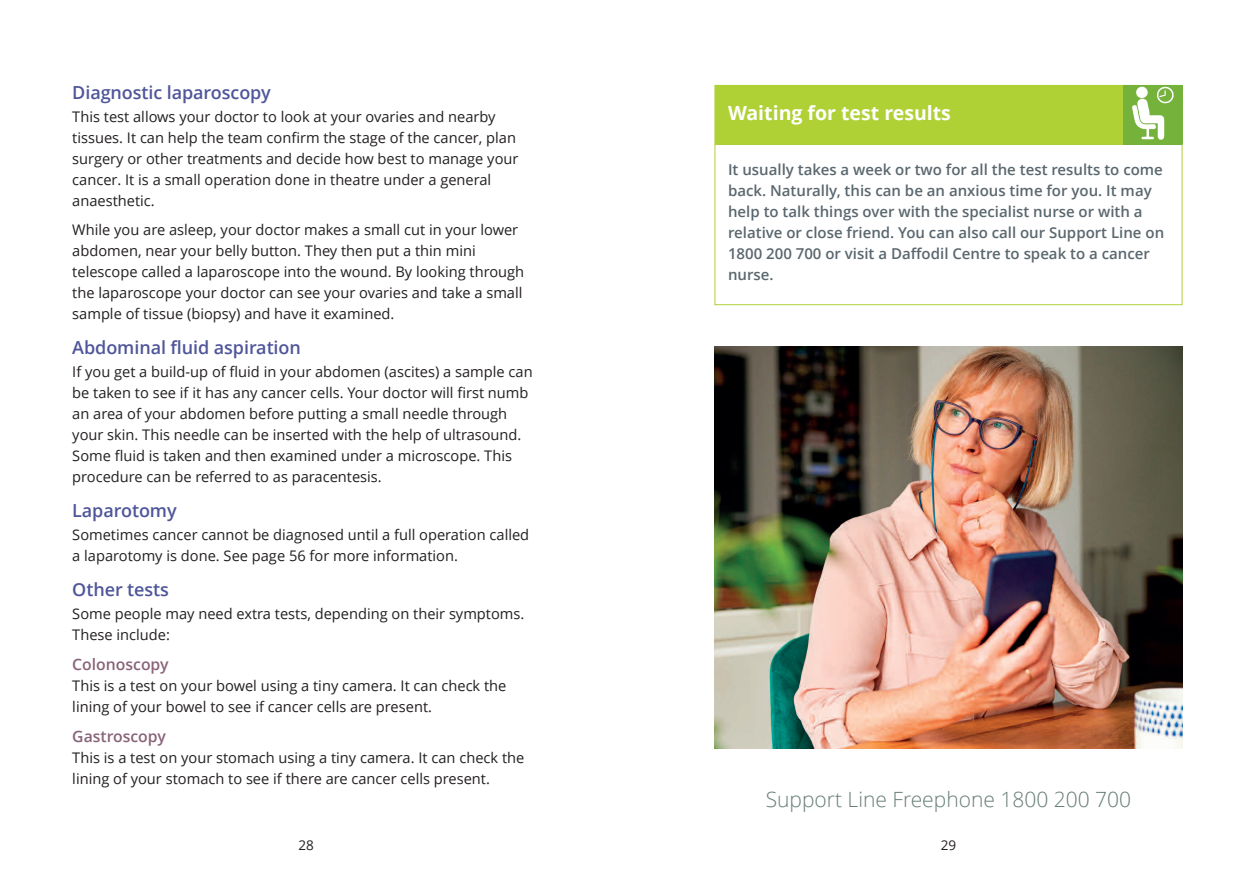
<style>
.page{position:relative;width:1259px;height:893px;background:#fff}
.page>*{position:absolute;margin:0;border:0;box-sizing:border-box;transform-origin:0 0}
.t1{font:300 21px "Open Sans";color:#677e75}
.t2{font:700 19.5px "Open Sans";color:#fff}
.t3{font:600 18px "Open Sans";letter-spacing:-.005em;color:#4f569a}
.t4{font:600 15.75px "Open Sans";color:#896378}
.t5{font:600 15px/21px "Open Sans";color:#5a676e}
.t6{font:14.7px/21px "Open Sans";color:#231f20}
.t7{font:13.5px "Open Sans";color:#231f20}
</style>
<div class="page">
<div style="left:714px;top:85px;width:468px;height:60px;background:#b0d136"></div>
<div style="left:714px;top:85px;width:468px;height:220px;border:1px solid #b0d136"></div>
<svg style="left:1123px;top:85px;width:60px;height:60px;background:#91c265"></svg>
<img style="left:1135px;top:87px;width:38px;height:16px">
<img style="left:714px;top:347px;width:468px;height:401px">
<p class="t3" style="left:72px;top:80px;width:200px">Diagnostic laparoscopy</p>
<p class="t6" style="left:72px;top:106px;width:448px">This test allows your doctor to look at your ovaries and nearby tissues. It can help the team confirm the stage of the cancer, plan surgery or other treatments and decide how best to manage your cancer. It is a small operation done in theatre under a general anaesthetic.</p>
<p class="t6" style="left:72px;top:219px;width:453px">While you are asleep, your doctor makes a small cut in your lower abdomen, near your belly button. They then put a thin mini telescope called a laparoscope into the wound. By looking through the laparoscope your doctor can see your ovaries and take a small sample of tissue (biopsy) and have it examined.</p>
<p class="t3" style="left:72px;top:335px;width:230px">Abdominal fluid aspiration</p>
<p class="t6" style="left:72px;top:361px;width:462px">If you get a build-up of fluid in your abdomen (ascites) a sample can be taken to see if it has any cancer cells. Your doctor will first numb an area of your abdomen before putting a small needle through your skin. This needle can be inserted with the help of ultrasound.<br>Some fluid is taken and then examined under a microscope. This procedure can be referred to as paracentesis.</p>
<p class="t3" style="left:72px;top:498px;width:106px">Laparotomy</p>
<p class="t6" style="left:72px;top:524px;width:458px">Sometimes cancer cannot be diagnosed until a full operation called a laparotomy is done. See page 56 for more information.</p>
<p class="t3" style="left:72px;top:576px;width:98px">Other tests</p>
<p class="t6" style="left:72px;top:603px;width:453px">Some people may need extra tests, depending on their symptoms.<br>These include:</p>
<p class="t4" style="left:72px;top:653px;width:98px">Colonoscopy</p>
<p class="t6" style="left:72px;top:675px;width:436px">This is a test on your bowel using a tiny camera. It can check the lining of your bowel to see if cancer cells are present.</p>
<p class="t4" style="left:72px;top:725px;width:95px">Gastroscopy</p>
<p class="t6" style="left:72px;top:747px;width:453px">This is a test on your stomach using a tiny camera. It can check the lining of your stomach to see if there are cancer cells present.</p>
<h2 class="t2" style="left:728px;top:99px;width:224px">Waiting for test results</h2>
<p class="t5" style="left:728px;top:159px;width:437px">It usually takes a week or two for all the test results to come back. Naturally, this can be an anxious time for you. It may help to talk things over with the specialist nurse or with a relative or close friend. You can also call our Support Line on 1800 200 700 or visit a Daffodil Centre to speak to a cancer nurse.</p>
<h1 class="t1" style="left:766px;top:785px;width:367px">Support Line Freephone 1800 200 700</h1>
<p class="t7" style="left:298px;top:836px;width:17px">28</p>
<p class="t7" style="left:940px;top:836px;width:17px">29</p>
</div>
